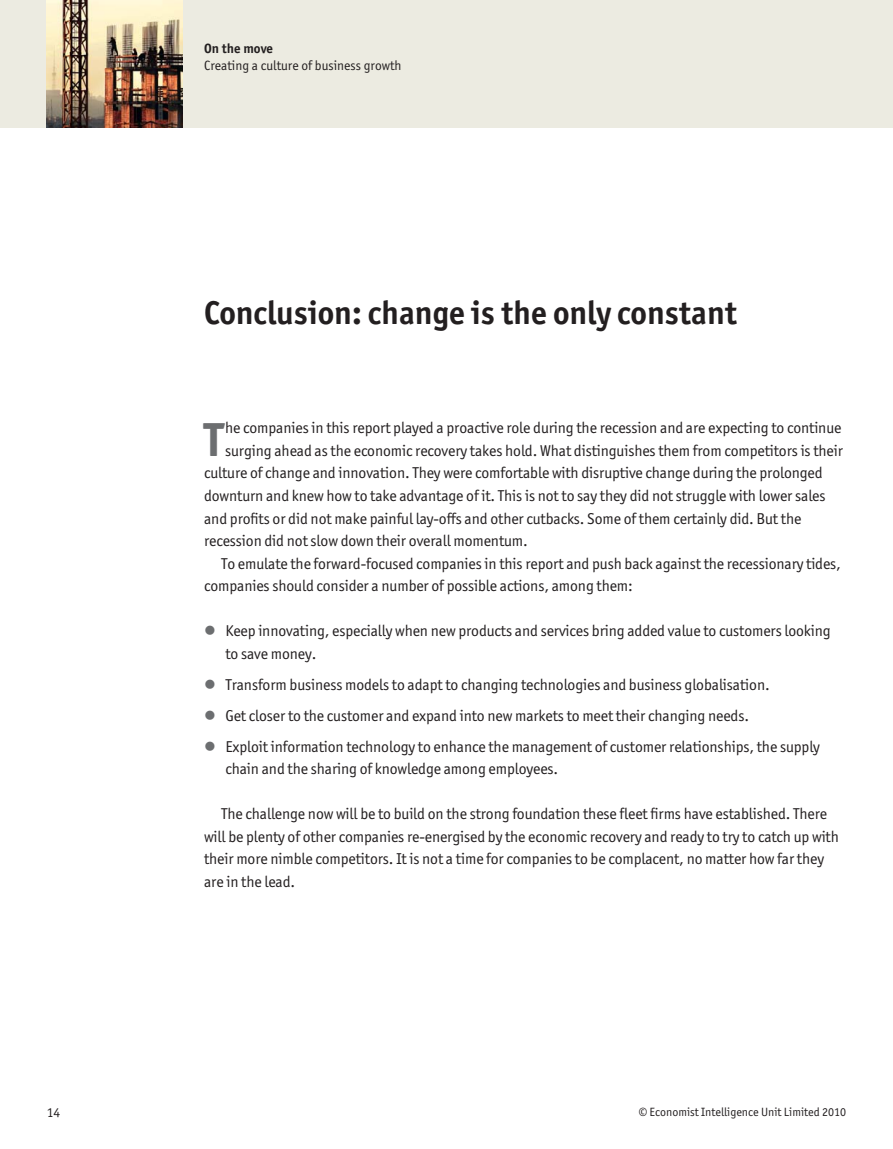
<style>
.page{position:relative;width:893px;height:1149px;background:#fff}
.page>*{position:absolute;margin:0;border:0;box-sizing:border-box;transform-origin:0 0}
.t1{font:700 47.85px "Officina San ITC";color:#6c6e70}
.t2{font:700 33px "Officina San ITC";color:#231f20}
.t3{font:15.75px/22.5px "Officina San ITC";letter-spacing:-.005em;color:#231f20}
.t4{font:13.5px "Officina San ITC";color:#231f20}
.t5{font:700 13.5px "Officina San ITC";color:#231f20}
.t6{font:12px "Officina San ITC";color:#231f20}
.s1{color:#6c6e70}
</style>
<div class="page">
<div style="left:0;top:0;width:893px;height:128px;background:#ecebe1"></div>
<img style="left:47px;top:0;width:136px;height:128px">
<p class="t4" style="left:47px;top:1105px;width:15px">14</p>
<p class="t5" style="left:204px;top:42px;width:71px">On the move</p>
<p class="t4" style="left:204px;top:58px;width:199px">Creating a culture of business growth</p>
<h2 class="t2" style="left:204px;top:297px;width:534px">Conclusion: change is the only constant</h2>
<h1 class="t1" style="left:204px;top:417px;width:21px">T</h1>
<p class="t3" style="left:225px;top:417px;width:618px">he companies in this report played a proactive role during the recession and are expecting to continue</p>
<p class="t3" style="left:225px;top:440px;width:619px">surging ahead as the economic recovery takes hold. What distinguishes them from competitors is their</p>
<p class="t3" style="left:204px;top:462px;width:620px">culture of change and innovation. They were comfortable with disruptive change during the prolonged</p>
<p class="t3" style="left:204px;top:485px;width:623px">downturn and knew how to take advantage of it. This is not to say they did not struggle with lower sales</p>
<p class="t3" style="left:204px;top:507px;width:599px">and profits or did not make painful lay-offs and other cutbacks. Some of them certainly did. But the</p>
<p class="t3" style="left:204px;top:530px;width:325px">recession did not slow down their overall momentum.</p>
<p class="t3" style="left:221px;top:552px;width:621px">To emulate the forward-focused companies in this report and push back against the recessionary tides,</p>
<p class="t3" style="left:204px;top:575px;width:430px">companies should consider a number of possible actions, among them:</p>
<p class="t3" style="left:225px;top:620px;width:607px;text-indent:-21px"><span class="s1">●</span> Keep innovating, especially when new products and services bring added value to customers looking to save money.</p>
<p class="t3" style="left:204px;top:673px;width:567px"><span class="s1">●</span> Transform business models to adapt to changing technologies and business globalisation.</p>
<p class="t3" style="left:204px;top:704px;width:546px"><span class="s1">●</span> Get closer to the customer and expand into new markets to meet their changing needs.</p>
<p class="t3" style="left:225px;top:735px;width:596px;text-indent:-21px"><span class="s1">●</span> Exploit information technology to enhance the management of customer relationships, the supply chain and the sharing of knowledge among employees.</p>
<p class="t3" style="left:204px;top:803px;width:636px;text-indent:17px">The challenge now will be to build on the strong foundation these fleet firms have established. There will be plenty of other companies re-energised by the economic recovery and ready to try to catch up with their more nimble competitors. It is not a time for companies to be complacent, no matter how far they are in the lead.</p>
<p class="t6" style="left:639px;top:1105px;width:209px">© Economist Intelligence Unit Limited 2010</p>
</div>
